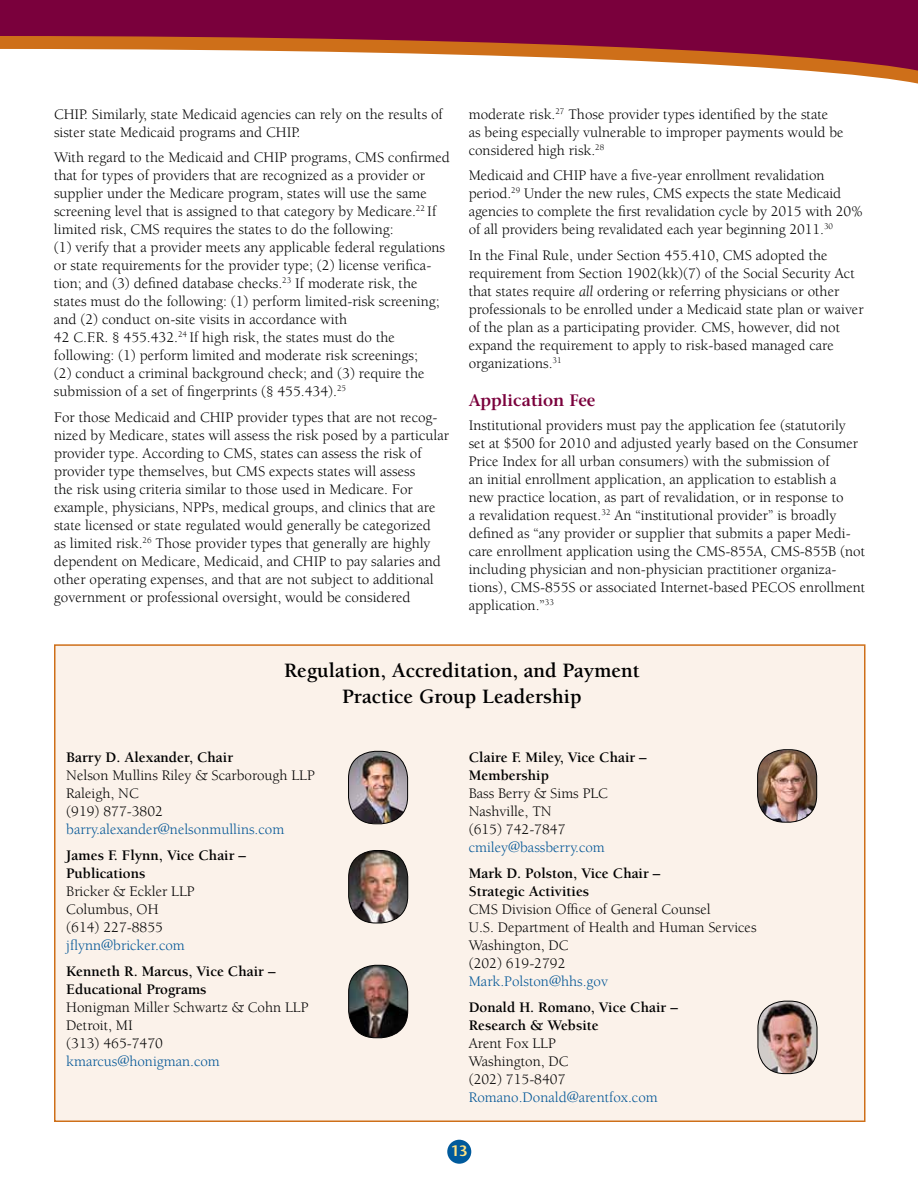
<style>
.page{position:relative;width:918px;height:1188px;background:#fff}
.page>*{position:absolute;margin:0;border:0;box-sizing:border-box;transform-origin:0 0}
.t1{font:700 21px/25.2px "Berkeley Std";color:#000;text-align:center}
.t2{font:600 16.5px "Stone Serif Std";color:#7a003c}
.t3{font:15px/18px "Berkeley Std";color:#000}
.t4{font:700 15px/18px "Berkeley Std";color:#000}
.t5{font:15px "Berkeley Std";color:#005596}
.t6{font:600 15px "Stone Sans Std";color:#ffe384}
.s1{font-style:italic}
</style>
<div class="page">
<div style="left:0;top:0;width:918px;height:98px;background:#7a003c"></div>
<svg style="left:0;top:36px;width:659px;height:13px;fill:#ce6f19"></svg>
<svg style="left:0;top:49px;width:918px;height:49px;background:#f2dfd7"></svg>
<div style="left:447px;top:1140px;width:24px;height:24px;background:#005a9c;border-radius:50%"></div>
<div style="left:55px;top:645px;width:810px;height:476px;background:#fbf2ea"></div>
<img style="left:349px;top:851px;width:59px;height:72px">
<div style="left:348px;top:850px;width:60px;height:73px;border:1px solid #000;border-radius:27px"></div>
<img style="left:349px;top:965px;width:59px;height:73px">
<div style="left:348px;top:965px;width:60px;height:73px;border:1px solid #000;border-radius:27px"></div>
<img style="left:349px;top:751px;width:59px;height:72px">
<div style="left:348px;top:751px;width:60px;height:73px;border:1px solid #000;border-radius:27px"></div>
<img style="left:758px;top:750px;width:59px;height:72px">
<div style="left:757px;top:749px;width:60px;height:74px;border:1px solid #000;border-radius:27px"></div>
<img style="left:758px;top:1001px;width:59px;height:72px">
<div style="left:758px;top:1001px;width:59px;height:73px;border:1px solid #000;border-radius:27px"></div>
<p class="t3" style="left:54px;top:105px;width:390px">CHIP. Similarly, state Medicaid agencies can rely on the results of sister state Medicaid programs and CHIP.</p>
<p class="t3" style="left:54px;top:149px;width:397px">With regard to the Medicaid and CHIP programs, CMS confirmed that for types of providers that are recognized as a provider or supplier under the Medicare program, states will use the same screening level that is assigned to that category by Medicare.<sup>22</sup> If limited risk, CMS requires the states to do the following:<br>(1) verify that a provider meets any applicable federal regulations or state requirements for the provider type; (2) license verifica&shy;tion; and (3) defined database checks.<sup>23</sup> If moderate risk, the states must do the following: (1) perform limited-risk screening; and (2) conduct on-site visits in accordance with<br>42 C.F.R. § 455.432.<sup>24</sup> If high risk, the states must do the following: (1) perform limited and moderate risk screenings;<br>(2) conduct a criminal background check; and (3) require the submission of a set of fingerprints (§ 455.434).<sup>25</sup></p>
<p class="t3" style="left:54px;top:408px;width:397px">For those Medicaid and CHIP provider types that are not recog&shy;nized by Medicare, states will assess the risk posed by a particular provider type. According to CMS, states can assess the risk of provider type themselves, but CMS expects states will assess<br>the risk using criteria similar to those used in Medicare. For example, physicians, NPPs, medical groups, and clinics that are state licensed or state regulated would generally be categorized<br>as limited risk.<sup>26</sup> Those provider types that generally are highly dependent on Medicare, Medicaid, and CHIP to pay salaries and other operating expenses, and that are not subject to additional government or professional oversight, would be considered</p>
<p class="t3" style="left:469px;top:105px;width:376px">moderate risk.<sup>27</sup> Those provider types identified by the state as being especially vulnerable to improper payments would be considered high risk.<sup>28</sup></p>
<p class="t3" style="left:469px;top:167px;width:396px">Medicaid and CHIP have a five-year enrollment revalidation period.<sup>29</sup> Under the new rules, CMS expects the state Medicaid agencies to complete the first revalidation cycle by 2015 with 20% of all providers being revalidated each year beginning 2011.<sup>30</sup></p>
<p class="t3" style="left:469px;top:246px;width:396px">In the Final Rule, under Section 455.410, CMS adopted the requirement from Section 1902(kk)(7) of the Social Security Act that states require <span class="s1">all</span> ordering or referring physicians or other professionals to be enrolled under a Medicaid state plan or waiver of the plan as a participating provider. CMS, however, did not expand the requirement to apply to risk-based managed care organizations.<sup>31</sup></p>
<p class="t2" style="left:469px;top:390px;width:128px">Application Fee</p>
<p class="t3" style="left:469px;top:417px;width:398px">Institutional providers must pay the application fee (statutorily set at $500 for 2010 and adjusted yearly based on the Consumer Price Index for all urban consumers) with the submission of<br>an initial enrollment application, an application to establish a new practice location, as part of revalidation, or in response to<br>a revalidation request.<sup>32</sup> An “institutional provider” is broadly defined as “any provider or supplier that submits a paper Medi&shy;care enrollment application using the CMS-855A, CMS-855B (not including physician and non-physician practitioner organiza&shy;tions), CMS-855S or associated Internet-based PECOS enrollment application.”<sup>33</sup></p>
<h1 class="t1" style="left:284px;top:659px;width:357px">Regulation, Accreditation, and Payment<br>Practice Group Leadership</h1>
<p class="t4" style="left:66px;top:749px;width:168px">Barry D. Alexander, Chair</p>
<p class="t3" style="left:66px;top:767px;width:250px">Nelson Mullins Riley &amp; Scarborough LLP<br>Raleigh, NC<br>(919) 877-3802</p>
<p class="t5" style="left:66px;top:822px;width:220px">barry.alexander@nelsonmullins.com</p>
<p class="t4" style="left:66px;top:847px;width:181px">James F. Flynn, Vice Chair –<br>Publications</p>
<p class="t3" style="left:66px;top:883px;width:130px">Bricker &amp; Eckler LLP<br>Columbus, OH (614) 227-8855</p>
<p class="t5" style="left:66px;top:937px;width:120px">jflynn@bricker.com</p>
<p class="t4" style="left:66px;top:962px;width:211px">Kenneth R. Marcus, Vice Chair –<br>Educational Programs</p>
<p class="t3" style="left:66px;top:998px;width:244px">Honigman Miller Schwartz &amp; Cohn LLP<br>Detroit, MI<br>(313) 465-7470</p>
<p class="t5" style="left:66px;top:1053px;width:155px">kmarcus@honigman.com</p>
<p class="t4" style="left:469px;top:749px;width:180px">Claire F. Miley, Vice Chair –<br>Membership</p>
<p class="t3" style="left:469px;top:785px;width:141px">Bass Berry &amp; Sims PLC<br>Nashville, TN<br>(615) 742-7847</p>
<p class="t5" style="left:469px;top:840px;width:138px">cmiley@bassberry.com</p>
<p class="t4" style="left:469px;top:865px;width:193px">Mark D. Polston, Vice Chair –<br>Strategic Activities</p>
<p class="t3" style="left:469px;top:901px;width:289px">CMS Division Office of General Counsel<br>U.S. Department of Health and Human Services<br>Washington, DC<br>(202) 619-2792</p>
<p class="t5" style="left:469px;top:973px;width:141px">Mark.Polston@hhs.gov</p>
<p class="t4" style="left:469px;top:998px;width:211px">Donald H. Romano, Vice Chair –<br>Research &amp; Website</p>
<p class="t3" style="left:469px;top:1034px;width:101px">Arent Fox LLP<br>Washington, DC (202) 715-8407</p>
<p class="t5" style="left:469px;top:1089px;width:191px">Romano.Donald@arentfox.com</p>
<p class="t6" style="left:451px;top:1141px;width:19px">13</p>
</div>
